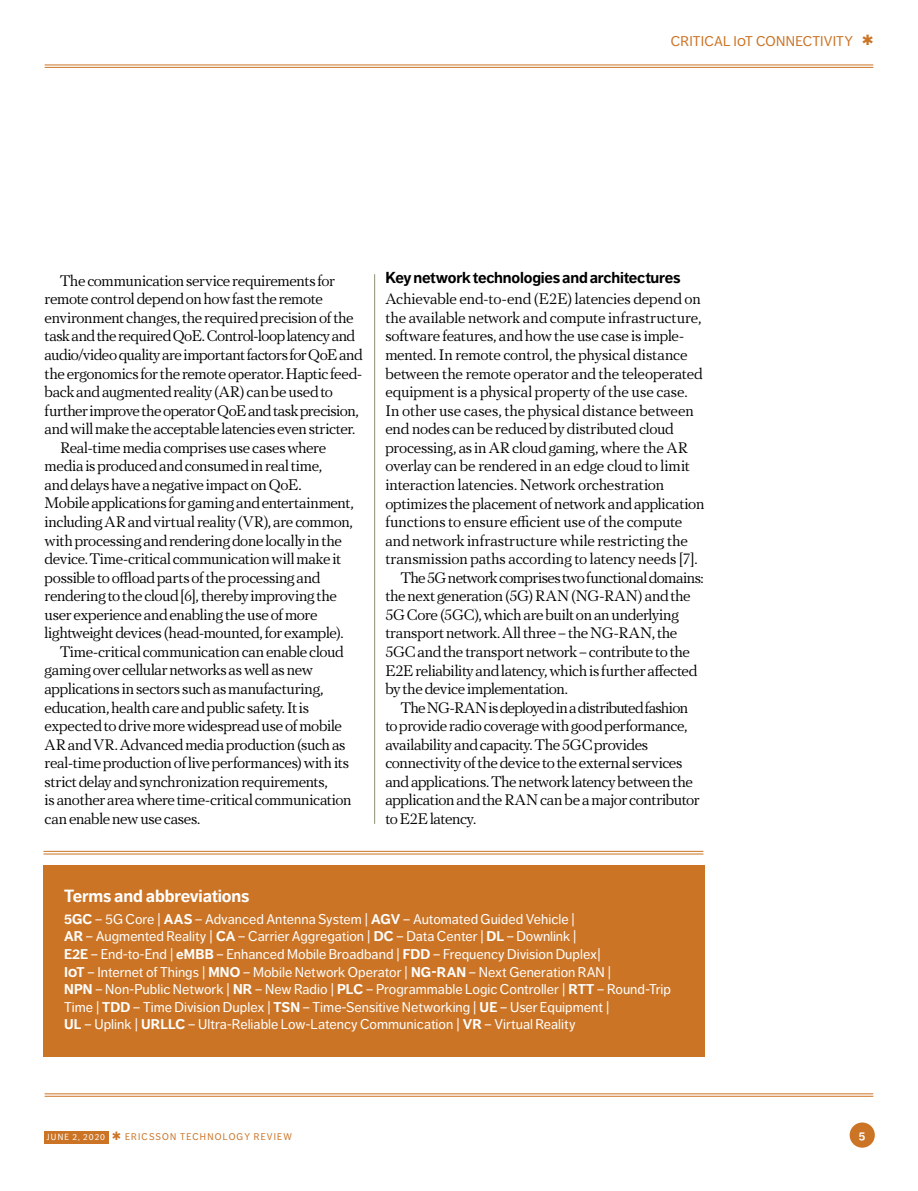
<style>
.page{position:relative;width:918px;height:1191px;background:#fff}
.page>*{position:absolute;margin:0;border:0;box-sizing:border-box;transform-origin:0 0}
.t1{font:700 17.5px "Dagny OT";letter-spacing:-.01em;color:#fff}
.t2{font:15.75px "PF Regal Text Pro Regular A";letter-spacing:-.015em;color:#000}
.t3{font:15.75px "PF Regal Text Pro Regular A";letter-spacing:.005em;color:#000}
.t4{font:15.75px "PF Regal Text Pro Regular A";letter-spacing:-.04em;color:#000}
.t5{font:700 15.75px "Dagny OT";letter-spacing:-.01em;color:#000}
.t6{font:14px/17.5px "Dagny OT";color:#fff}
.t7{font:14px "Dagny OT";letter-spacing:.01em;color:#cb7425}
.t8{font:700 11.9px "Dagny OT";color:#fff;scale:.96 1}
.t9{font:9.62px "Dagny OT";letter-spacing:.12em;color:#cb7425;scale:.96 1}
.s1{font-weight:700}
.s2{font-size:8.75px;color:#fff}
</style>
<div class="page">
<hr style="left:374px;top:274px;width:1px;height:550px;background:#8f8e76">
<div style="left:43px;top:865px;width:661px;height:191px;background:#cb7425"></div>
<hr style="left:43px;top:853px;width:660px;height:1px;background:#cb7425">
<hr style="left:43px;top:851px;width:660px;height:1px;background:#cb7425">
<div style="left:849px;top:1122px;width:26px;height:25px;background:#cb7425;border-radius:50%"></div>
<hr style="left:45px;top:64px;width:828px;height:1px;background:#cb7425">
<hr style="left:45px;top:67px;width:828px;height:1px;background:#cb7425">
<hr style="left:45px;top:1093px;width:828px;height:1px;background:#cb7425">
<hr style="left:45px;top:1095px;width:828px;height:1px;background:#cb7425">
<div style="left:45px;top:1130px;width:64px;height:13px;background:#cb7425"></div>
<p class="t7" style="left:671px;top:33px;width:204px">CRITICAL IOT CONNECTIVITY ✱</p>
<p class="t2" style="left:60px;top:271px;width:276px">The communication service requirements for</p>
<p class="t2" style="left:45px;top:290px;width:280px">remote control depend on how fast the remote</p>
<p class="t2" style="left:45px;top:308px;width:310px">environment changes, the required precision of the</p>
<p class="t2" style="left:45px;top:327px;width:312px">task and the required QoE. Control-loop latency and</p>
<p class="t2" style="left:45px;top:345px;width:319px">audio/video quality are important factors for QoE and</p>
<p class="t2" style="left:45px;top:364px;width:319px">the ergonomics for the remote operator. Haptic feed-</p>
<p class="t2" style="left:45px;top:383px;width:290px">back and augmented reality (AR) can be used to</p>
<p class="t2" style="left:45px;top:401px;width:316px">further improve the operator QoE and task precision,</p>
<p class="t2" style="left:45px;top:420px;width:312px">and will make the acceptable latencies even stricter.</p>
<p class="t2" style="left:60px;top:438px;width:268px">Real-time media comprises use cases where</p>
<p class="t2" style="left:45px;top:457px;width:279px">media is produced and consumed in real time,</p>
<p class="t2" style="left:45px;top:475px;width:258px">and delays have a negative impact on QoE.</p>
<p class="t2" style="left:45px;top:494px;width:311px">Mobile applications for gaming and entertainment,</p>
<p class="t2" style="left:45px;top:512px;width:310px">including AR and virtual reality (VR), are common,</p>
<p class="t2" style="left:45px;top:531px;width:299px">with processing and rendering done locally in the</p>
<p class="t2" style="left:45px;top:550px;width:298px">device. Time-critical communication will make it</p>
<p class="t2" style="left:45px;top:568px;width:277px">possible to offload parts of the processing and</p>
<p class="t2" style="left:45px;top:587px;width:294px">rendering to the cloud [6], thereby improving the</p>
<p class="t2" style="left:45px;top:605px;width:274px">user experience and enabling the use of more</p>
<p class="t2" style="left:45px;top:624px;width:300px">lightweight devices (head-mounted, for example).</p>
<p class="t2" style="left:60px;top:642px;width:285px">Time-critical communication can enable cloud</p>
<p class="t2" style="left:45px;top:661px;width:270px">gaming over cellular networks as well as new</p>
<p class="t2" style="left:45px;top:679px;width:280px">applications in sectors such as manufacturing,</p>
<p class="t2" style="left:45px;top:698px;width:266px">education, health care and public safety. It is</p>
<p class="t2" style="left:45px;top:717px;width:299px">expected to drive more widespread use of mobile</p>
<p class="t2" style="left:45px;top:735px;width:302px">AR and VR. Advanced media production (such as</p>
<p class="t2" style="left:45px;top:754px;width:306px">real-time production of live performances) with its</p>
<p class="t2" style="left:45px;top:772px;width:285px">strict delay and synchronization requirements,</p>
<p class="t2" style="left:45px;top:791px;width:308px">is another area where time-critical communication</p>
<p class="t2" style="left:45px;top:809px;width:157px">can enable new use cases.</p>
<p class="t5" style="left:385px;top:268px;width:297px">Key network technologies and architectures</p>
<p class="t2" style="left:385px;top:290px;width:317px">Achievable end-to-end (E2E) latencies depend on</p>
<p class="t2" style="left:385px;top:308px;width:318px">the available network and compute infrastructure,</p>
<p class="t2" style="left:385px;top:327px;width:300px">software features, and how the use case is imple-</p>
<p class="t2" style="left:385px;top:346px;width:304px">mented. In remote control, the physical distance</p>
<p class="t2" style="left:385px;top:364px;width:319px">between the remote operator and the teleoperated</p>
<p class="t2" style="left:385px;top:383px;width:304px">equipment is a physical property of the use case.</p>
<p class="t2" style="left:385px;top:401px;width:310px">In other use cases, the physical distance between</p>
<p class="t2" style="left:385px;top:420px;width:290px">end nodes can be reduced by distributed cloud</p>
<p class="t2" style="left:385px;top:438px;width:304px">processing, as in AR cloud gaming, where the AR</p>
<p class="t2" style="left:385px;top:457px;width:306px">overlay can be rendered in an edge cloud to limit</p>
<p class="t2" style="left:385px;top:475px;width:280px">interaction latencies. Network orchestration</p>
<p class="t2" style="left:385px;top:494px;width:320px">optimizes the placement of network and application</p>
<p class="t2" style="left:385px;top:513px;width:298px">functions to ensure efficient use of the compute</p>
<p class="t3" style="left:385px;top:531px;width:304px">and network infrastructure while restricting the</p>
<p class="t2" style="left:385px;top:550px;width:314px">transmission paths according to latency needs [7].</p>
<p class="t2" style="left:401px;top:568px;width:304px">The 5G network comprises two functional domains:</p>
<p class="t2" style="left:385px;top:587px;width:307px">the next generation (5G) RAN (NG-RAN) and the</p>
<p class="t2" style="left:385px;top:605px;width:295px">5G Core (5GC), which are built on an underlying</p>
<p class="t2" style="left:385px;top:624px;width:293px">transport network. All three – the NG-RAN, the</p>
<p class="t2" style="left:385px;top:642px;width:306px">5GC and the transport network – contribute to the</p>
<p class="t2" style="left:385px;top:661px;width:313px">E2E reliability and latency, which is further affected</p>
<p class="t2" style="left:385px;top:680px;width:184px">by the device implementation.</p>
<p class="t4" style="left:401px;top:698px;width:289px">The NG-RAN is deployed in a distributed fashion</p>
<p class="t2" style="left:385px;top:717px;width:304px">to provide radio coverage with good performance,</p>
<p class="t2" style="left:385px;top:735px;width:264px">availability and capacity. The 5GC provides</p>
<p class="t2" style="left:385px;top:754px;width:298px">connectivity of the device to the external services</p>
<p class="t2" style="left:385px;top:772px;width:309px">and applications. The network latency between the</p>
<p class="t2" style="left:385px;top:791px;width:316px">application and the RAN can be a major contributor</p>
<p class="t2" style="left:385px;top:809px;width:93px">to E2E latency.</p>
<p class="t1" style="left:64px;top:885px;width:187px">Terms and abbreviations</p>
<p class="t6" style="left:64px;top:910px;width:608px"><span class="s1">5GC</span> – 5G Core | <span class="s1">AAS</span> – Advanced Antenna System | <span class="s1">AGV</span> – Automated Guided Vehicle |<br><span class="s1">AR</span> – Augmented Reality | <span class="s1">CA</span> – Carrier Aggregation | <span class="s1">DC</span> – Data Center | <span class="s1">DL</span> – Downlink |<br><span class="s1">E2E</span> – End-to-End | <span class="s1">eMBB</span> – Enhanced Mobile Broadband | <span class="s1">FDD</span> – Frequency Division Duplex|<br><span class="s1">IOT</span> – Internet of Things | <span class="s1">MNO</span> – Mobile Network Operator | <span class="s1">NG-RAN</span> – Next Generation RAN |<br><span class="s1">NPN</span> – Non-Public Network | <span class="s1">NR</span> – New Radio | <span class="s1">PLC</span> – Programmable Logic Controller | <span class="s1">RTT</span> – Round-Trip Time | <span class="s1">TDD</span> – Time Division Duplex | <span class="s1">TSN</span> – Time-Sensitive Networking | <span class="s1">UE</span> – User Equipment |<br><span class="s1">UL</span> – Uplink | <span class="s1">URLLC</span> – Ultra-Reliable Low-Latency Communication | <span class="s1">VR</span> – Virtual Reality</p>
<p class="t9" style="left:47px;top:1131px;width:257px"><span class="s2">JUNE 2, 2020</span> ✱ ERICSSON TECHNOLOGY REVIEW</p>
<p class="t8" style="left:858px;top:1127px;width:8px">5</p>
</div>
